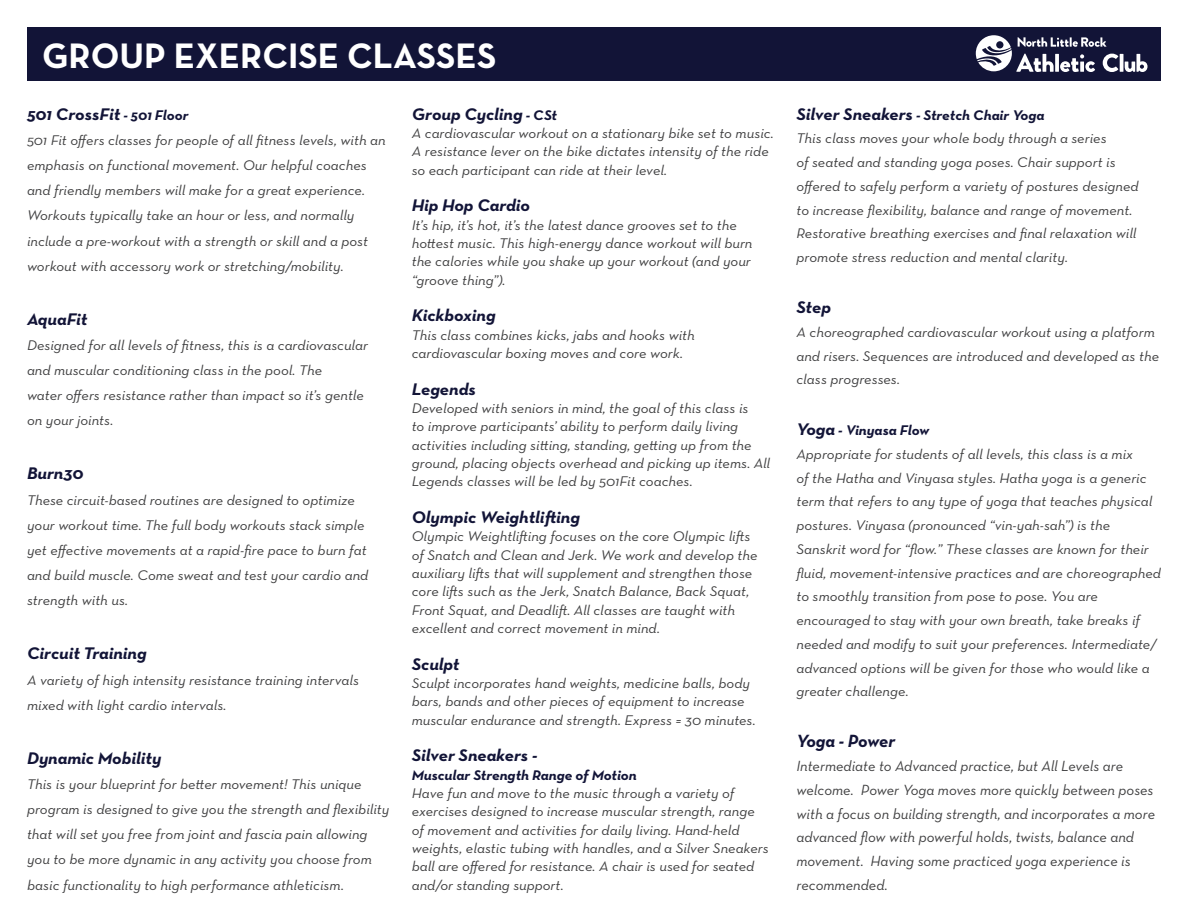
<style>
.page{position:relative;width:1188px;height:918px;background:#fff}
.page>*{position:absolute;margin:0;border:0;box-sizing:border-box;transform-origin:0 0}
.t1{font:700 36px "Neutra Text Exp";color:#fff}
.t2{font:italic 700 18px "Neutra Text Exp";color:#121437}
.t3{font:italic 700 17.1px "Neutra Text Exp";color:#121437;scale:1.05 1}
.t4{font:italic 15px/23.7px "Neutra Text Exp";color:#3e3e3f}
.t5{font:italic 14.25px/18.3px "Neutra Text Exp";color:#3e3e3f;scale:1.05 1}
.t6{font:italic 700 14.25px "Neutra Text Exp";color:#121437;scale:1.05 1}
.s1{font-size:14.25px}
.s2{font-size:17.1px}
</style>
<div class="page">
<div style="left:27px;top:27px;width:1134px;height:54px;background:#121437"></div>
<hr style="left:1120px;top:54px;width:3px;height:18px;background:#fff">
<svg style="left:1125px;top:54px;width:23px;height:18px"></svg>
<svg style="left:976px;top:35px;width:142px;height:37px"></svg>
<p class="t1" style="left:42px;top:33px;width:456px">GROUP EXERCISE CLASSES</p>
<p class="t3" style="left:27px;top:103px;width:155px">501 CrossFit <span class="s1">- 501 Floor</span></p>
<p class="t5" style="left:27px;top:127px;width:343px;line-height:25.2px">501 Fit offers classes for people of all fitness levels, with an emphasis on functional movement. Our helpful coaches and friendly members will make for a great experience.<br>Workouts typically take an hour or less, and normally include a pre-workout with a strength or skill and a post workout with accessory work or stretching/mobility.</p>
<p class="t3" style="left:27px;top:308px;width:59px">AquaFit</p>
<p class="t5" style="left:27px;top:332px;width:326px;line-height:25.2px">Designed for all levels of fitness, this is a cardiovascular and muscular conditioning class in the pool. The</p>
<p class="t5" style="left:27px;top:386px;width:323px">water offers resistance rather than impact so it’s gentle</p>
<p class="t5" style="left:27px;top:411px;width:84px">on your joints.</p>
<p class="t3" style="left:27px;top:463px;width:55px">Burn30</p>
<p class="t5" style="left:27px;top:487px;width:327px;line-height:25.2px">These circuit-based routines are designed to optimize your workout time. The full body workouts stack simple yet effective movements at a rapid-fire pace to burn fat and build muscle. Come sweat and test your cardio and strength with us.</p>
<p class="t3" style="left:27px;top:643px;width:115px">Circuit Training</p>
<p class="t5" style="left:27px;top:667px;width:318px;line-height:25.2px">A variety of high intensity resistance training intervals mixed with light cardio intervals.</p>
<p class="t3" style="left:27px;top:747px;width:130px">Dynamic Mobility</p>
<p class="t5" style="left:27px;top:771px;width:347px;line-height:25.2px">This is your blueprint for better movement! This unique program is designed to give you the strength and flexibility that will set you free from joint and fascia pain allowing you to be more dynamic in any activity you choose from basic functionality to high performance athleticism.</p>
<p class="t3" style="left:412px;top:103px;width:140px">Group Cycling <span class="s1">- CSt</span></p>
<p class="t5" style="left:412px;top:124px;width:346px">A cardiovascular workout on a stationary bike set to music.<br>A resistance lever on the bike dictates intensity of the ride so each participant can ride at their level.</p>
<p class="t3" style="left:412px;top:194px;width:114px">Hip Hop Cardio</p>
<p class="t5" style="left:412px;top:215px;width:326px">It’s hip, it’s hot, it’s the latest dance grooves set to the hottest music. This high-energy dance workout will burn the calories while you shake up your workout (and your “groove thing”).</p>
<p class="t3" style="left:412px;top:304px;width:81px">Kickboxing</p>
<p class="t5" style="left:412px;top:325px;width:271px">This class combines kicks, jabs and hooks with cardiovascular boxing moves and core work.</p>
<p class="t3" style="left:412px;top:378px;width:63px">Legends</p>
<p class="t5" style="left:412px;top:399px;width:343px">Developed with seniors in mind, the goal of this class is<br>to improve participants’ ability to perform daily living activities including sitting, standing, getting up from the ground, placing objects overhead and picking up items. All Legends classes will be led by 501Fit coaches.</p>
<p class="t3" style="left:412px;top:506px;width:162px">Olympic Weightlifting</p>
<p class="t5" style="left:412px;top:527px;width:331px">Olympic Weightlifting focuses on the core Olympic lifts of Snatch and Clean and Jerk. We work and develop the auxiliary lifts that will supplement and strengthen those core lifts such as the Jerk, Snatch Balance, Back Squat, Front Squat, and Deadlift. All classes are taught with excellent and correct movement in mind.</p>
<p class="t3" style="left:412px;top:653px;width:47px">Sculpt</p>
<p class="t5" style="left:412px;top:674px;width:329px">Sculpt incorporates hand weights, medicine balls, body bars, bands and other pieces of equipment to increase muscular endurance and strength. Express = 30 minutes.</p>
<p class="t3" style="left:412px;top:745px;width:121px">Silver Sneakers -</p>
<p class="t6" style="left:412px;top:766px;width:216px">Muscular Strength Range of Motion</p>
<p class="t5" style="left:412px;top:784px;width:342px">Have fun and move to the music through a variety of exercises designed to increase muscular strength, range of movement and activities for daily living. Hand-held weights, elastic tubing with handles, and a Silver Sneakers ball are offered for resistance. A chair is used for seated and/or standing support.</p>
<p class="t6" style="left:796px;top:106px;width:238px"><span class="s2">Silver Sneakers</span> - Stretch Chair Yoga</p>
<p class="t5" style="left:796px;top:126px;width:327px;line-height:23.7px">This class moves your whole body through a series<br>of seated and standing yoga poses. Chair support is offered to safely perform a variety of postures designed to increase flexibility, balance and range of movement.<br>Restorative breathing exercises and final relaxation will promote stress reduction and mental clarity.</p>
<p class="t3" style="left:796px;top:296px;width:34px">Step</p>
<p class="t5" style="left:796px;top:320px;width:347px;line-height:23.7px">A choreographed cardiovascular workout using a platform and risers. Sequences are introduced and developed as the class progresses.</p>
<p class="t6" style="left:796px;top:421px;width:128px"><span class="s2">Yoga</span> - Vinyasa Flow</p>
<p class="t5" style="left:796px;top:442px;width:349px;line-height:23.7px">Appropriate for students of all levels, this class is a mix<br>of the Hatha and Vinyasa styles. Hatha yoga is a generic term that refers to any type of yoga that teaches physical postures. Vinyasa (pronounced “vin-yah-sah”) is the Sanskrit word for “flow.” These classes are known for their fluid, movement-intensive practices and are choreographed to smoothly transition from pose to pose. You are encouraged to stay with your own breath, take breaks if needed and modify to suit your preferences. Intermediate/ advanced options will be given for those who would like a greater challenge.</p>
<p class="t2" style="left:796px;top:730px;width:100px">Yoga - Power</p>
<p class="t4" style="left:796px;top:754px;width:360px">Intermediate to Advanced practice, but All Levels are welcome. Power Yoga moves more quickly between poses with a focus on building strength, and incorporates a more advanced flow with powerful holds, twists, balance and movement. Having some practiced yoga experience is recommended.</p>
</div>
